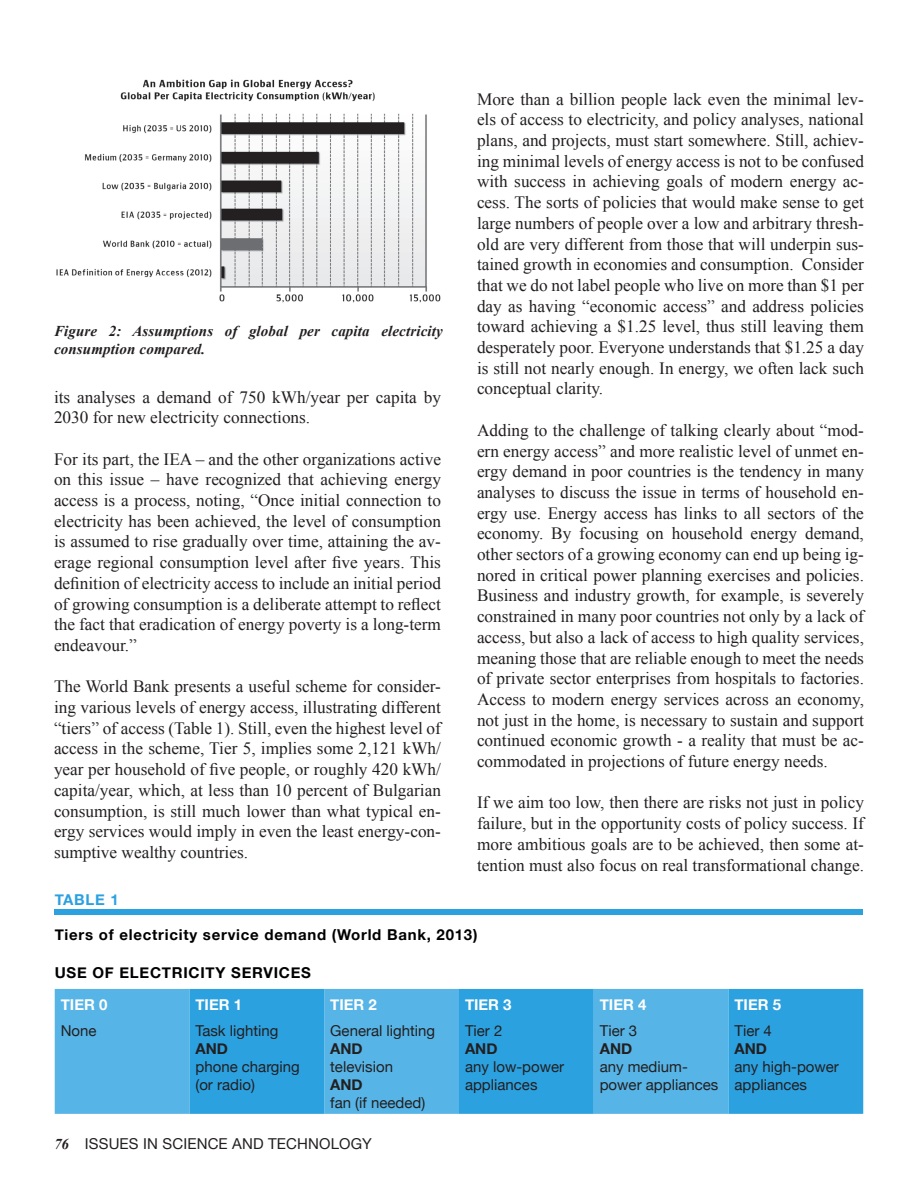
<style>
.page{position:relative;width:918px;height:1188px;background:#fff}
.page>*{position:absolute;margin:0;border:0;box-sizing:border-box;transform-origin:0 0}
.t1{font:17.25px/20.7px "Times New Roman";color:#231f20;text-align:justify}
.t2{font:15px/18px "Helvetica Neue";color:#231f20}
.t3{font:700 15px "Helvetica Neue";letter-spacing:.05em;color:#000}
.t4{font:italic 700 15px/18px "Times New Roman";letter-spacing:.01em;color:#231f20}
.t5{font:700 15px "Helvetica Neue";color:#fff}
.t6{font:700 15px "Helvetica Neue";color:#231f20}
.t7{font:700 15px "Helvetica Neue";letter-spacing:.05em;color:#2ca1e0}
.s1{font-family:"Times New Roman";font-weight:700;font-style:italic}
</style>
<div class="page">
<img style="left:56px;top:79px;width:385px;height:224px">
<div style="left:55px;top:909px;width:808px;height:6px;background:#2ca1e0"></div>
<div style="left:55px;top:989px;width:134px;height:125px;background:#56b4e6"></div>
<svg style="left:189px;top:989px;width:674px;height:125px;background:#3da8e2"></svg>
<p class="t4" style="left:54px;top:322px;width:390px">Figure 2: Assumptions of global per capita electricity consumption compared.</p>
<p class="t1" style="left:54px;top:386px;width:389px">its analyses a demand of 750 kWh/year per capita by<br>2030 for new electricity connections.</p>
<p class="t1" style="left:54px;top:448px;width:389px">For its part, the IEA – and the other organizations active on this issue – have recognized that achieving energy access is a process, noting, “Once initial connection to electricity has been achieved, the level of consumption is assumed to rise gradually over time, attaining the av&shy;erage regional consumption level after five years. This definition of electricity access to include an initial period of growing consumption is a deliberate attempt to reflect the fact that eradication of energy poverty is a long-term endeavour.”</p>
<p class="t1" style="left:54px;top:676px;width:389px">The World Bank presents a useful scheme for consider&shy;ing various levels of energy access, illustrating different “tiers” of access (Table 1). Still, even the highest level of access in the scheme, Tier 5, implies some 2,121 kWh/ year per household of five people, or roughly 420 kWh/ capita/year, which, at less than 10 percent of Bulgarian consumption, is still much lower than what typical en&shy;ergy services would imply in even the least energy-con&shy;sumptive wealthy countries.</p>
<p class="t1" style="left:477px;top:88px;width:389px">More than a billion people lack even the minimal lev&shy;els of access to electricity, and policy analyses, national plans, and projects, must start somewhere. Still, achiev&shy;ing minimal levels of energy access is not to be confused with success in achieving goals of modern energy ac&shy;cess. The sorts of policies that would make sense to get large numbers of people over a low and arbitrary thresh&shy;old are very different from those that will underpin sus&shy;tained growth in economies and consumption. Consider that we do not label people who live on more than $1 per day as having “economic access” and address policies toward achieving a $1.25 level, thus still leaving them desperately poor. Everyone understands that $1.25 a day is still not nearly enough. In energy, we often lack such conceptual clarity.</p>
<p class="t1" style="left:477px;top:419px;width:389px">Adding to the challenge of talking clearly about “mod&shy;ern energy access” and more realistic level of unmet en&shy;ergy demand in poor countries is the tendency in many analyses to discuss the issue in terms of household en&shy;ergy use. Energy access has links to all sectors of the economy. By focusing on household energy demand, other sectors of a growing economy can end up being ig&shy;nored in critical power planning exercises and policies.<br>Business and industry growth, for example, is severely constrained in many poor countries not only by a lack of access, but also a lack of access to high quality services, meaning those that are reliable enough to meet the needs of private sector enterprises from hospitals to factories.<br>Access to modern energy services across an economy, not just in the home, is necessary to sustain and support continued economic growth - a reality that must be ac&shy;commodated in projections of future energy needs.</p>
<p class="t1" style="left:477px;top:792px;width:389px">If we aim too low, then there are risks not just in policy failure, but in the opportunity costs of policy success. If more ambitious goals are to be achieved, then some at&shy;tention must also focus on real transformational change.</p>
<p class="t7" style="left:55px;top:888px;width:66px">TABLE 1</p>
<p class="t3" style="left:55px;top:923px;width:424px">Tiers of electricity service demand (World Bank, 2013)</p>
<p class="t3" style="left:55px;top:961px;width:258px">USE OF ELECTRICITY SERVICES</p>
<p class="t5" style="left:61px;top:992px;width:48px">TIER 0</p>
<p class="t5" style="left:195px;top:992px;width:48px">TIER 1</p>
<p class="t5" style="left:330px;top:992px;width:48px">TIER 2</p>
<p class="t5" style="left:465px;top:992px;width:48px">TIER 3</p>
<p class="t5" style="left:600px;top:992px;width:48px">TIER 4</p>
<p class="t5" style="left:735px;top:992px;width:48px">TIER 5</p>
<p class="t2" style="left:61px;top:1022px;width:37px">None</p>
<p class="t2" style="left:195px;top:1022px;width:85px">Task lighting</p>
<p class="t6" style="left:195px;top:1037px;width:34px">AND</p>
<p class="t2" style="left:195px;top:1058px;width:106px">phone charging (or radio)</p>
<p class="t2" style="left:330px;top:1022px;width:107px">General lighting</p>
<p class="t6" style="left:330px;top:1037px;width:34px">AND</p>
<p class="t2" style="left:330px;top:1058px;width:64px">television</p>
<p class="t6" style="left:330px;top:1073px;width:34px">AND</p>
<p class="t2" style="left:330px;top:1094px;width:97px">fan (if needed)</p>
<p class="t2" style="left:465px;top:1022px;width:39px">Tier 2</p>
<p class="t6" style="left:465px;top:1037px;width:34px">AND</p>
<p class="t2" style="left:465px;top:1058px;width:101px">any low-power appliances</p>
<p class="t2" style="left:600px;top:1022px;width:39px">Tier 3</p>
<p class="t6" style="left:600px;top:1037px;width:34px">AND</p>
<p class="t2" style="left:600px;top:1058px;width:120px">any medium&shy;power appliances</p>
<p class="t2" style="left:735px;top:1022px;width:39px">Tier 4</p>
<p class="t6" style="left:735px;top:1037px;width:34px">AND</p>
<p class="t2" style="left:735px;top:1058px;width:106px">any high-power appliances</p>
<p class="t2" style="left:54px;top:1135px;width:320px"><span class="s1">76</span> ISSUES IN SCIENCE AND TECHNOLOGY</p>
</div>
